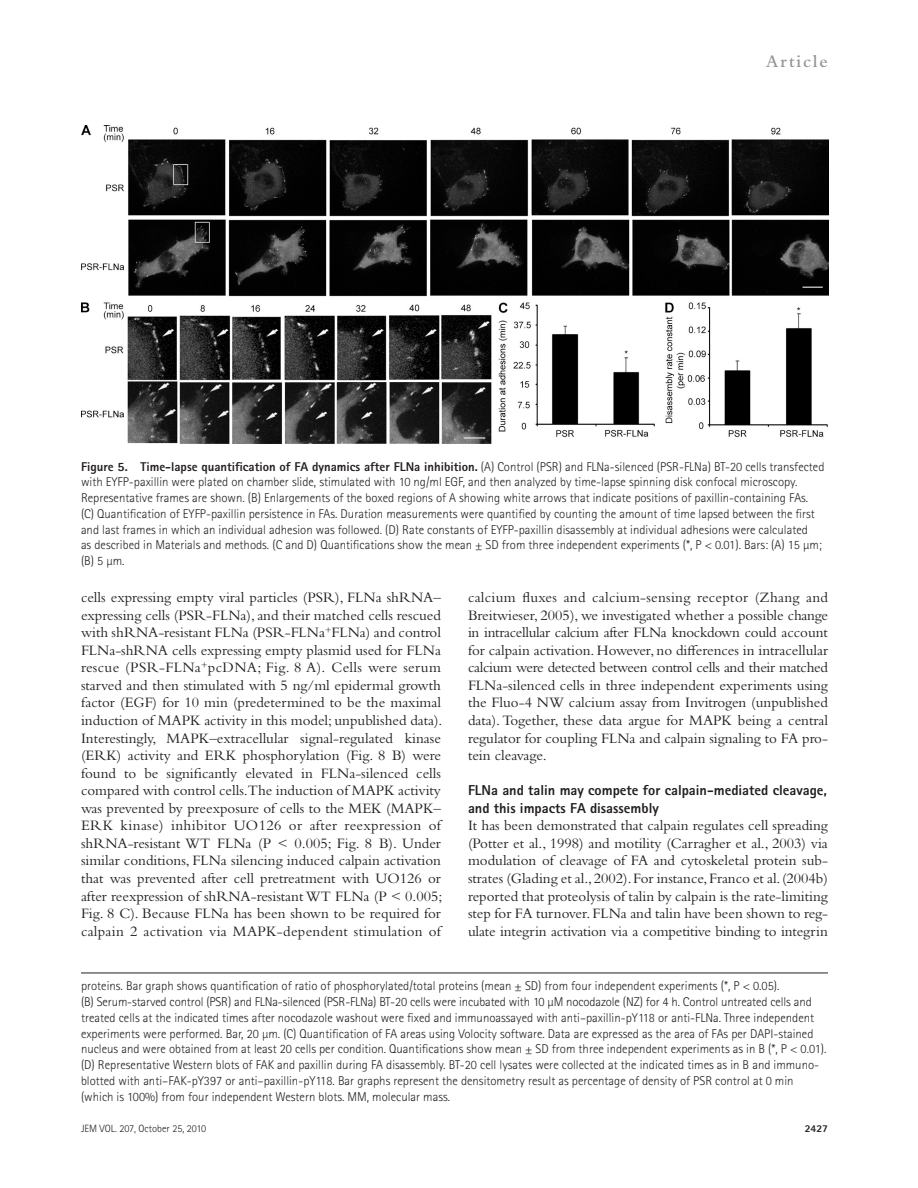
<style>
.page{position:relative;width:918px;height:1188px;background:#fff}
.page>*{position:absolute;margin:0;border:0;box-sizing:border-box;transform-origin:0 0}
.t1{font:600 18px "Bembo Std";letter-spacing:.1em;color:#949698}
.t2{font:15px/17.5px "Bembo Std";color:#231f20;text-align:justify}
.t3{font:800 14.4px/17.5px "Rotis Sans Serif Std";color:#231f20}
.t4{font:300 12.75px/15.8px "Rotis Sans Serif Std";color:#231f20}
.t5{font:300 10.5px "Rotis Sans Serif Std";color:#231f20}
.t6{font:800 10.5px "Rotis Sans Serif Std";color:#231f20}
.s1{font-weight:800}
</style>
<div class="page">
<hr style="left:81px;top:973px;width:747px;height:1px;background:#231f20">
<img style="left:81px;top:125px;width:747px;height:319px">
<p class="t1" style="left:766px;top:51px;width:64px">Article</p>
<p class="t4" style="left:81px;top:458px;width:745px"><span class="s1">Figure 5. Time-lapse quantification of FA dynamics after FLNa inhibition.</span> (A) Control (PSR) and FLNa-silenced (PSR-FLNa) BT-20 cells transfected with EYFP-paxillin were plated on chamber slide, stimulated with 10 ng/ml EGF, and then analyzed by time-lapse spinning disk confocal microscopy.<br>Representative frames are shown. (B) Enlargements of the boxed regions of A showing white arrows that indicate positions of paxillin-containing FAs. (C) Quantification of EYFP-paxillin persistence in FAs. Duration measurements were quantified by counting the amount of time lapsed between the first and last frames in which an individual adhesion was followed. (D) Rate constants of EYFP-paxillin disassembly at individual adhesions were calculated<br>as described in Materials and methods. (C and D) Quantifications show the mean ± SD from three independent experiments (*, P &lt; 0.01). Bars: (A) 15 µm; (B) 5 µm.</p>
<p class="t2" style="left:81px;top:588px;width:363px">cells expressing empty viral particles (PSR), FLNa shRNA– expressing cells (PSR-FLNa), and their matched cells rescued with shRNA-resistant FLNa (PSR-FLNa<sup>+</sup>FLNa) and control FLNa-shRNA cells expressing empty plasmid used for FLNa rescue (PSR-FLNa<sup>+</sup>pcDNA; Fig. 8 A). Cells were serum starved and then stimulated with 5 ng/ml epidermal growth factor (EGF) for 10 min (predetermined to be the maximal induction of MAPK activity in this model; unpublished data).<br>Interestingly, MAPK–extracellular signal-regulated kinase (ERK) activity and ERK phosphorylation (Fig. 8 B) were found to be significantly elevated in FLNa-silenced cells compared with control cells.The induction of MAPK activity was prevented by preexposure of cells to the MEK (MAPK– ERK kinase) inhibitor UO126 or after reexpression of shRNA-resistant WT FLNa (P &lt; 0.005; Fig. 8 B). Under similar conditions, FLNa silencing induced calpain activation that was prevented after cell pretreatment with UO126 or after reexpression of shRNA-resistant WT FLNa (P &lt; 0.005; Fig. 8 C). Because FLNa has been shown to be required for calpain 2 activation via MAPK-dependent stimulation of</p>
<p class="t2" style="left:468px;top:588px;width:362px">calcium fluxes and calcium-sensing receptor (Zhang and Breitwieser, 2005), we investigated whether a possible change in intracellular calcium after FLNa knockdown could account for calpain activation. However, no differences in intracellular calcium were detected between control cells and their matched FLNa-silenced cells in three independent experiments using the Fluo-4 NW calcium assay from Invitrogen (unpublished data). Together, these data argue for MAPK being a central regulator for coupling FLNa and calpain signaling to FA pro&shy;tein cleavage.</p>
<p class="t3" style="left:468px;top:781px;width:361px">FLNa and talin may compete for calpain-mediated cleavage, and this impacts FA disassembly</p>
<p class="t2" style="left:468px;top:817px;width:362px">It has been demonstrated that calpain regulates cell spreading (Potter et al., 1998) and motility (Carragher et al., 2003) via modulation of cleavage of FA and cytoskeletal protein sub&shy;strates (Glading et al., 2002). For instance, Franco et al. (2004b) reported that proteolysis of talin by calpain is the rate-limiting step for FA turnover. FLNa and talin have been shown to reg&shy;ulate integrin activation via a competitive binding to integrin</p>
<p class="t4" style="left:81px;top:978px;width:747px">proteins. Bar graph shows quantification of ratio of phosphorylated/total proteins (mean ± SD) from four independent experiments (*, P &lt; 0.05).<br>(B) Serum-starved control (PSR) and FLNa-silenced (PSR-FLNa) BT-20 cells were incubated with 10 µM nocodazole (NZ) for 4 h. Control untreated cells and treated cells at the indicated times after nocodazole washout were fixed and immunoassayed with anti–paxillin-pY118 or anti-FLNa. Three independent experiments were performed. Bar, 20 µm. (C) Quantification of FA areas using Volocity software. Data are expressed as the area of FAs per DAPI-stained nucleus and were obtained from at least 20 cells per condition. Quantifications show mean ± SD from three independent experiments as in B (*, P &lt; 0.01). (D) Representative Western blots of FAK and paxillin during FA disassembly. BT-20 cell lysates were collected at the indicated times as in B and immuno&shy;blotted with anti–FAK-pY397 or anti–paxillin-pY118. Bar graphs represent the densitometry result as percentage of density of PSR control at 0 min (which is 100%) from four independent Western blots. MM, molecular mass.</p>
<p class="t5" style="left:81px;top:1123px;width:127px">JEM VOL. 207, October 25, 2010</p>
<p class="t6" style="left:805px;top:1122px;width:25px">2427</p>
</div>
